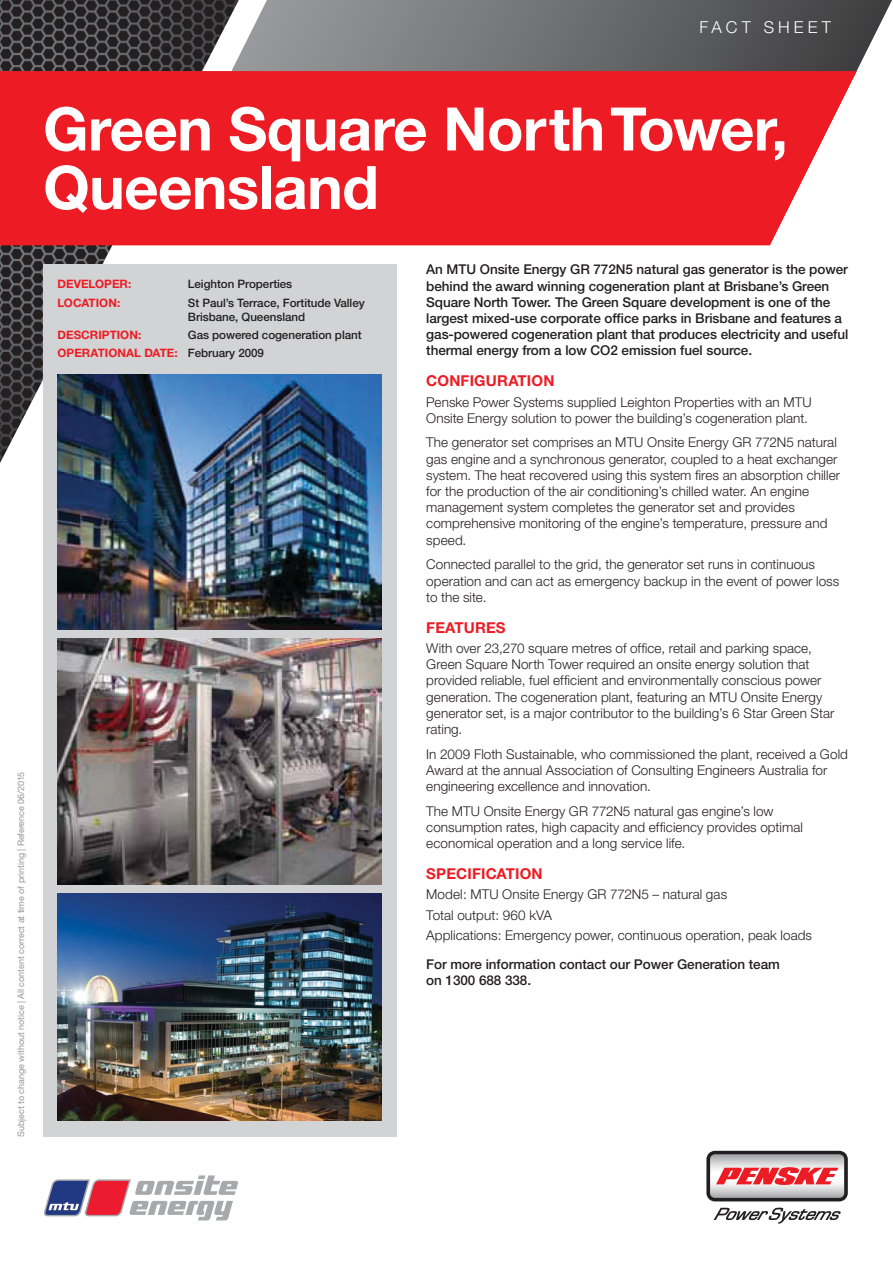
<style>
.page{position:relative;width:893px;height:1263px;background:#fff}
.page>*{position:absolute;margin:0;border:0;box-sizing:border-box;transform-origin:0 0}
.t1{font:700 60px/58.5px "Helvetica Neue CE";letter-spacing:-.01em;color:#fff}
.t2{font:300 16.5px "Helvetica Neue CE";letter-spacing:.25em;color:#fff}
.t3{font:700 15px "Helvetica Neue CE";letter-spacing:.01em;color:#ed1c24}
.t4{font:300 13.5px/16.2px "Helvetica Neue CE";letter-spacing:.005em;color:#231f20}
.t5{font:500 13.5px/16.2px "Helvetica Neue CE";letter-spacing:-.005em;color:#231f20}
.t6{font:500 11.55px/14px "Helvetica Neue CE";letter-spacing:-.005em;color:#231f20}
.t7{font:700 11.55px "Helvetica Neue CE";letter-spacing:.005em;color:#ed1c24}
.t8{font:9px "Helvetica Neue CE";letter-spacing:-.005em;color:#949698}
.s1{font-weight:700;color:#ed1c24}
</style>
<div class="page">
<svg style="left:273px;top:0;width:619px;height:71px"></svg>
<svg style="left:44px;top:1175px;width:194px;height:45px"></svg>
<img style="left:0;top:0;width:273px;height:463px">
<div style="left:43px;top:264px;width:353px;height:872px;background:#d1d3d4"></div>
<svg style="left:706px;top:1151px;width:142px;height:50px"></svg>
<svg style="left:714px;top:1207px;width:127px;height:16px"></svg>
<img style="left:57px;top:374px;width:325px;height:256px">
<img style="left:57px;top:893px;width:325px;height:227px">
<img style="left:57px;top:638px;width:325px;height:247px">
<div style="left:0;top:71px;width:857px;height:174px;background:#ed1c24"></div>
<p class="t2" style="left:699px;top:17px;width:133px">FACT SHEET</p>
<h1 class="t1" style="left:43px;top:101px;width:746px">Green Square North Tower,<br>Queensland</h1>
<p class="t7" style="left:57px;top:277px;width:75px">DEVELOPER:</p>
<p class="t6" style="left:188px;top:277px;width:106px">Leighton Properties</p>
<p class="t7" style="left:57px;top:295px;width:64px">LOCATION:</p>
<p class="t6" style="left:188px;top:295px;width:178px">St Paul’s Terrace, Fortitude Valley<br>Brisbane, Queensland</p>
<p class="t7" style="left:57px;top:327px;width:85px">DESCRIPTION:</p>
<p class="t6" style="left:57px;top:326px;width:306px;line-height:18.1px;text-indent:130px">Gas powered cogeneration plant<br><span class="s1">OPERATIONAL DATE:</span> February 2009</p>
<p class="t8" style="left:15px;top:1137px;width:366px;rotate:-90deg">Subject to change without notice | All content correct at time of printing | Reference 06/2015</p>
<p class="t5" style="left:426px;top:261px;width:423px">An MTU Onsite Energy GR 772N5 natural gas generator is the power behind the award winning cogeneration plant at Brisbane’s Green Square North Tower. The Green Square development is one of the largest mixed-use corporate office parks in Brisbane and features a gas-powered cogeneration plant that produces electricity and useful thermal energy from a low CO2 emission fuel source.</p>
<p class="t3" style="left:426px;top:371px;width:130px">CONFIGURATION</p>
<p class="t4" style="left:426px;top:394px;width:387px">Penske Power Systems supplied Leighton Properties with an MTU<br>Onsite Energy solution to power the building’s cogeneration plant.</p>
<p class="t4" style="left:426px;top:434px;width:415px">The generator set comprises an MTU Onsite Energy GR 772N5 natural gas engine and a synchronous generator, coupled to a heat exchanger system. The heat recovered using this system fires an absorption chiller for the production of the air conditioning’s chilled water. An engine management system completes the generator set and provides comprehensive monitoring of the engine’s temperature, pressure and speed.</p>
<p class="t4" style="left:426px;top:556px;width:415px">Connected parallel to the grid, the generator set runs in continuous operation and can act as emergency backup in the event of power loss to the site.</p>
<p class="t3" style="left:426px;top:618px;width:81px">FEATURES</p>
<p class="t4" style="left:426px;top:640px;width:410px">With over 23,270 square metres of office, retail and parking space, Green Square North Tower required an onsite energy solution that provided reliable, fuel efficient and environmentally conscious power generation. The cogeneration plant, featuring an MTU Onsite Energy generator set, is a major contributor to the building’s 6 Star Green Star rating.</p>
<p class="t4" style="left:426px;top:746px;width:423px">In 2009 Floth Sustainable, who commissioned the plant, received a Gold<br>Award at the annual Association of Consulting Engineers Australia for engineering excellence and innovation.</p>
<p class="t4" style="left:426px;top:803px;width:378px">The MTU Onsite Energy GR 772N5 natural gas engine’s low consumption rates, high capacity and efficiency provides optimal economical operation and a long service life.</p>
<p class="t3" style="left:426px;top:864px;width:118px">SPECIFICATION</p>
<p class="t4" style="left:426px;top:884px;width:387px;line-height:20.4px">Model: MTU Onsite Energy GR 772N5 – natural gas<br>Total output: 960 kVA<br>Applications: Emergency power, continuous operation, peak loads</p>
<p class="t5" style="left:426px;top:956px;width:355px">For more information contact our Power Generation team on 1300 688 338.</p>
</div>
